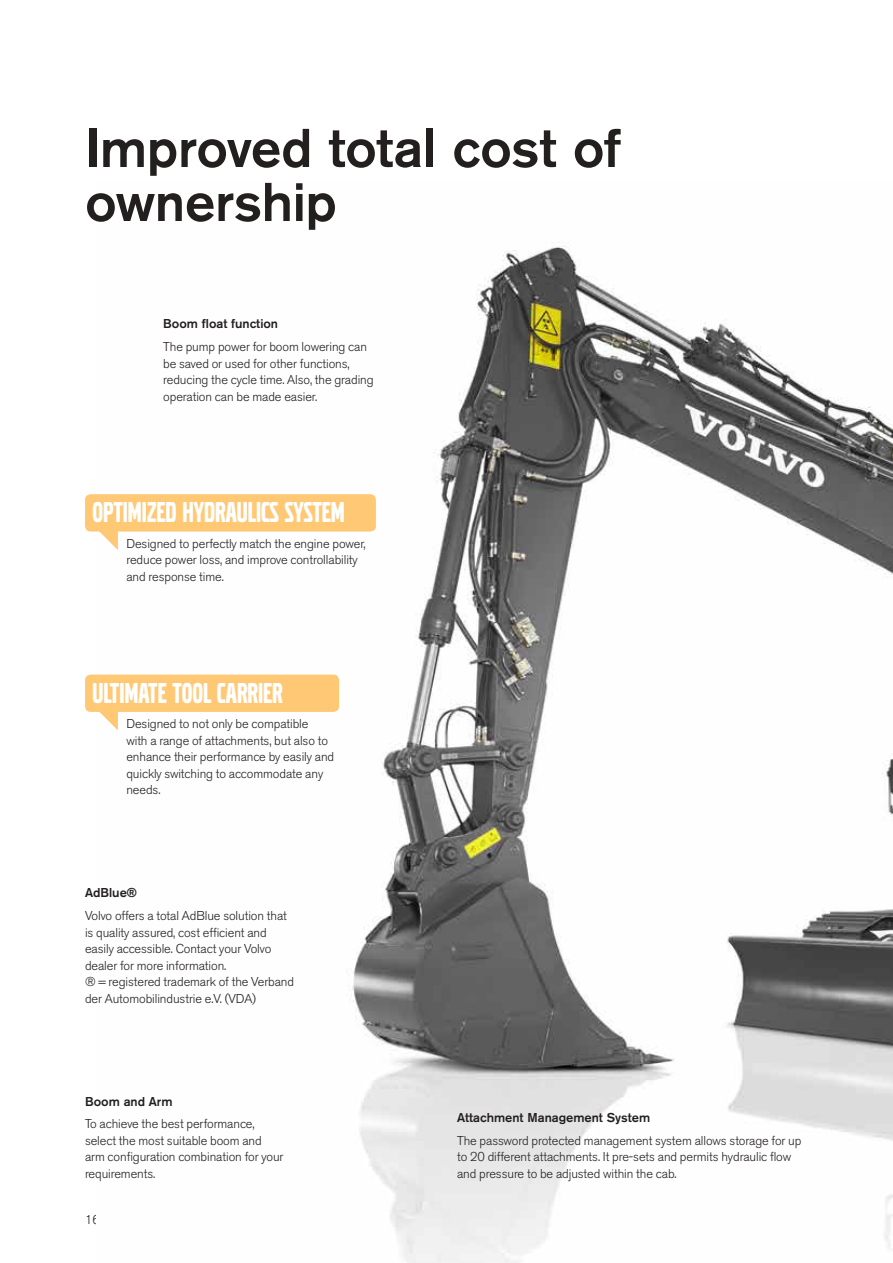
<style>
.page{position:relative;width:893px;height:1263px;background:#fff}
.page>*{position:absolute;margin:0;border:0;box-sizing:border-box;transform-origin:0 0}
.t1{font:500 54px/54px "Volvo Sans Pro";letter-spacing:-.005em;color:#241f1f}
.t2{font:30px "Volvo Broad Pro";color:#fff}
.t3{font:300 12.75px/16.5px "Volvo Sans Pro";letter-spacing:-.005em;color:#241f1f}
.t4{font:500 12.75px "Volvo Sans Pro";color:#241f1f}
</style>
<div class="page">
<img style="left:96px;top:246px;width:797px;height:1017px">
<div style="left:85px;top:494px;width:291px;height:37px;background:#ffc874;border-radius:6px"></div>
<svg style="left:98px;top:531px;width:20px;height:19px"></svg>
<div style="left:85px;top:675px;width:254px;height:37px;background:#ffc874;border-radius:6px"></div>
<svg style="left:98px;top:712px;width:20px;height:18px"></svg>
<h1 class="t1" style="left:85px;top:121px;width:537px">Improved total cost of ownership</h1>
<p class="t4" style="left:163px;top:316px;width:116px">Boom float function</p>
<p class="t3" style="left:163px;top:339px;width:212px">The pump power for boom lowering can be saved or used for other functions, reducing the cycle time. Also, the grading operation can be made easier.</p>
<h2 class="t2" style="left:93px;top:498px;width:254px">OPTIMIZED HYDRAULICS SYSTEM</h2>
<p class="t3" style="left:126px;top:535px;width:241px">Designed to perfectly match the engine power, reduce power loss, and improve controllability and response time.</p>
<h2 class="t2" style="left:93px;top:679px;width:192px">ULTIMATE TOOL CARRIER</h2>
<p class="t3" style="left:126px;top:716px;width:209px">Designed to not only be compatible<br>with a range of attachments, but also to enhance their performance by easily and quickly switching to accommodate any needs.</p>
<p class="t4" style="left:85px;top:885px;width:53px">AdBlue®</p>
<p class="t3" style="left:85px;top:907px;width:211px">Volvo offers a total AdBlue solution that is quality assured, cost efficient and easily accessible. Contact your Volvo dealer for more information.<br>® = registered trademark of the Verband der Automobilindustrie e.V. (VDA)</p>
<p class="t4" style="left:85px;top:1093px;width:89px">Boom and Arm</p>
<p class="t3" style="left:85px;top:1116px;width:200px">To achieve the best performance, select the most suitable boom and arm configuration combination for your requirements.</p>
<p class="t3" style="left:85px;top:1211px;width:16px">16</p>
<p class="t4" style="left:457px;top:1110px;width:195px">Attachment Management System</p>
<p class="t3" style="left:457px;top:1132px;width:346px">The password protected management system allows storage for up to 20 different attachments. It pre-sets and permits hydraulic flow and pressure to be adjusted within the cab.</p>
</div>
